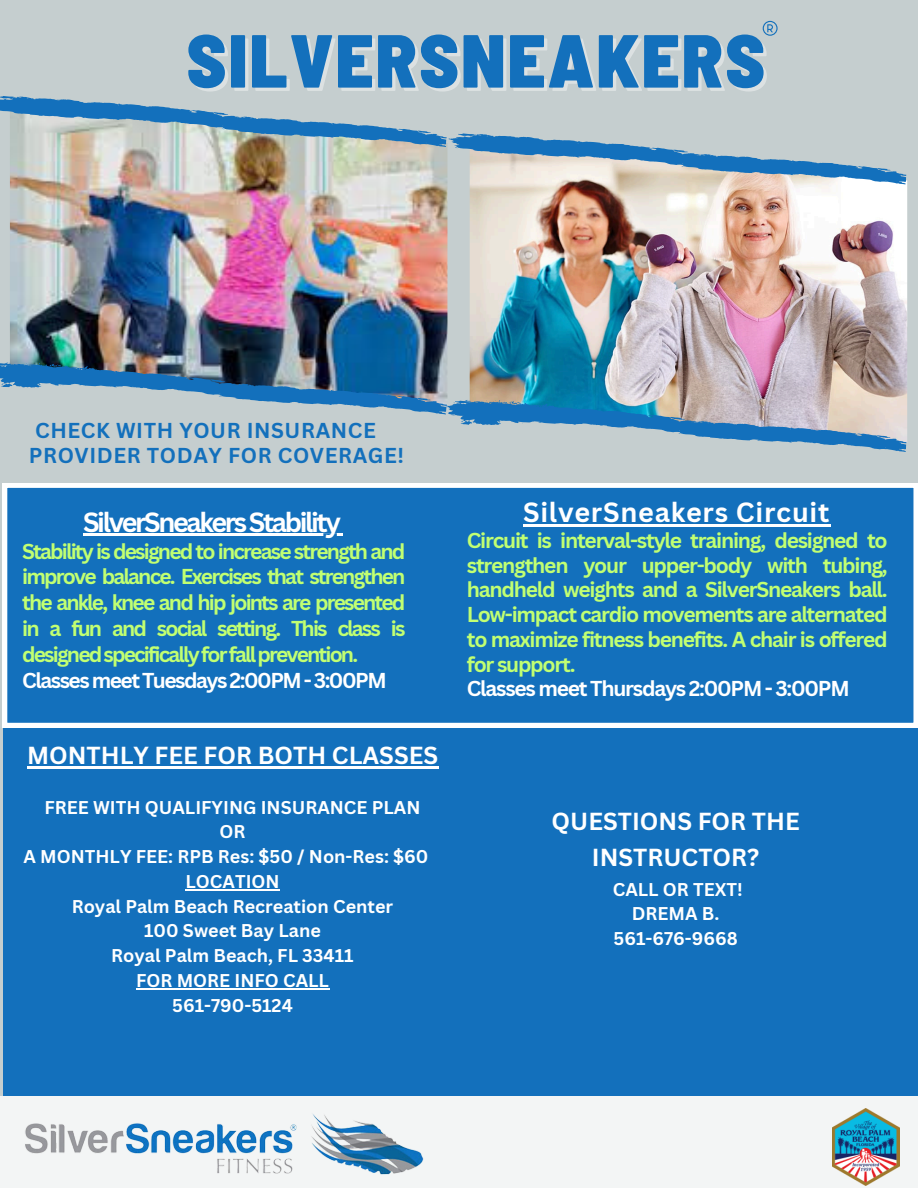
<style>
.page{position:relative;width:918px;height:1188px;background:#c5cecf}
.page>*{position:absolute;margin:0;border:0;box-sizing:border-box;transform-origin:0 0}
.t1{font:900 semi-condensed 75px "Barlow";letter-spacing:.025em;color:#1370bc}
.t2{font:700 27px "Canva Sans";letter-spacing:-.09em;color:#fff}
.t3{font:700 27px "Canva Sans";letter-spacing:.025em;color:#fff}
.t4{font:700 24px/36px "Canva Sans";color:#fff;text-align:center}
.t5{font:700 21px/24.8px "Canva Sans";letter-spacing:-.06em;color:#c1ff72}
.t6{font:700 21px/25.8px "Canva Sans";letter-spacing:-.09em;color:#c1ff72}
.t7{font:700 21px/24.8px "Canva Sans";letter-spacing:.03em;color:#1370bc}
.t8{font:700 18px/24.8px "Canva Sans";color:#fff;text-align:center}
.s1{color:#fff}
</style>
<div class="page">
<img style="left:10px;top:187px;width:437px;height:172px">
<div style="left:3px;top:483px;width:914px;height:613px;background:#1370bc"></div>
<div style="left:0;top:1096px;width:918px;height:92px;background:#f3f5f5"></div>
<img style="left:25px;top:1114px;width:399px;height:61px">
<img style="left:833px;top:1109px;width:66px;height:76px">
<svg style="left:3px;top:483px;width:915px;height:244px"></svg>
<img style="left:470px;top:187px;width:437px;height:172px">
<svg style="left:0;top:96px;width:907px;height:91px"></svg>
<img style="left:0;top:359px;width:907px;height:93px">
<svg style="left:763px;top:21px;width:15px;height:15px"></svg>
<hr style="left:83px;top:534px;width:256px;height:2px;background:#fff">
<hr style="left:523px;top:524px;width:307px;height:3px;background:#fff">
<hr style="left:27px;top:766px;width:411px;height:3px;background:#fff">
<hr style="left:186px;top:889px;width:94px;height:1px;background:#fff">
<hr style="left:136px;top:988px;width:193px;height:1px;background:#fff">
<p class="t1" style="left:187px;top:13px;width:580px">SILVERSNEAKERS</p>
<p class="t7" style="left:29px;top:418px;width:377px">CHECK WITH YOUR INSURANCE<br>PROVIDER TODAY FOR COVERAGE!</p>
<p class="t2" style="left:83px;top:503px;width:259px">SilverSneakersStability</p>
<p class="t6" style="left:22px;top:537px;width:385px">Stability is designed to increase strength and improve balance. Exercises that strengthen the ankle, knee and hip joints are presented in a fun and social setting. This class is designedspecificallyforfallprevention.<br><span class="s1">Classes meet Tuesdays 2:00PM - 3:00PM</span></p>
<p class="t4" style="left:27px;top:737px;width:413px">MONTHLY FEE FOR BOTH CLASSES</p>
<p class="t8" style="left:44px;top:794px;width:378px">FREE WITH QUALIFYING INSURANCE PLAN</p>
<p class="t8" style="left:220px;top:819px;width:27px">OR</p>
<p class="t8" style="left:23px;top:844px;width:407px">A MONTHLY FEE: RPB Res: $50 / Non-Res: $60</p>
<p class="t8" style="left:186px;top:868px;width:96px">LOCATION</p>
<p class="t8" style="left:72px;top:893px;width:323px">Royal Palm Beach Recreation Center</p>
<h3 class="t8" style="left:144px;top:918px;width:178px">100 Sweet Bay Lane</h3>
<h4 class="t8" style="left:111px;top:943px;width:244px">Royal Palm Beach, FL 33411</h4>
<h4 class="t8" style="left:136px;top:967px;width:194px">FOR MORE INFO CALL</h4>
<h2 class="t8" style="left:172px;top:992px;width:122px">561-790-5124</h2>
<p class="t3" style="left:523px;top:493px;width:308px">SilverSneakers Circuit</p>
<p class="t5" style="left:467px;top:527px;width:422px">Circuit is interval-style training, designed to strengthen your upper-body with tubing, handheld weights and a SilverSneakers ball.<br>Low-impact cardio movements are alternated to maximize fitness benefits. A chair is offered for support.<br><span class="s1">Classes meet Thursdays 2:00PM - 3:00PM</span></p>
<p class="t4" style="left:552px;top:803px;width:250px">QUESTIONS FOR THE<br>INSTRUCTOR?</p>
<p class="t8" style="left:613px;top:876px;width:131px">CALL OR TEXT!<br>DREMA B.<br>561-676-9668</p>
</div>
